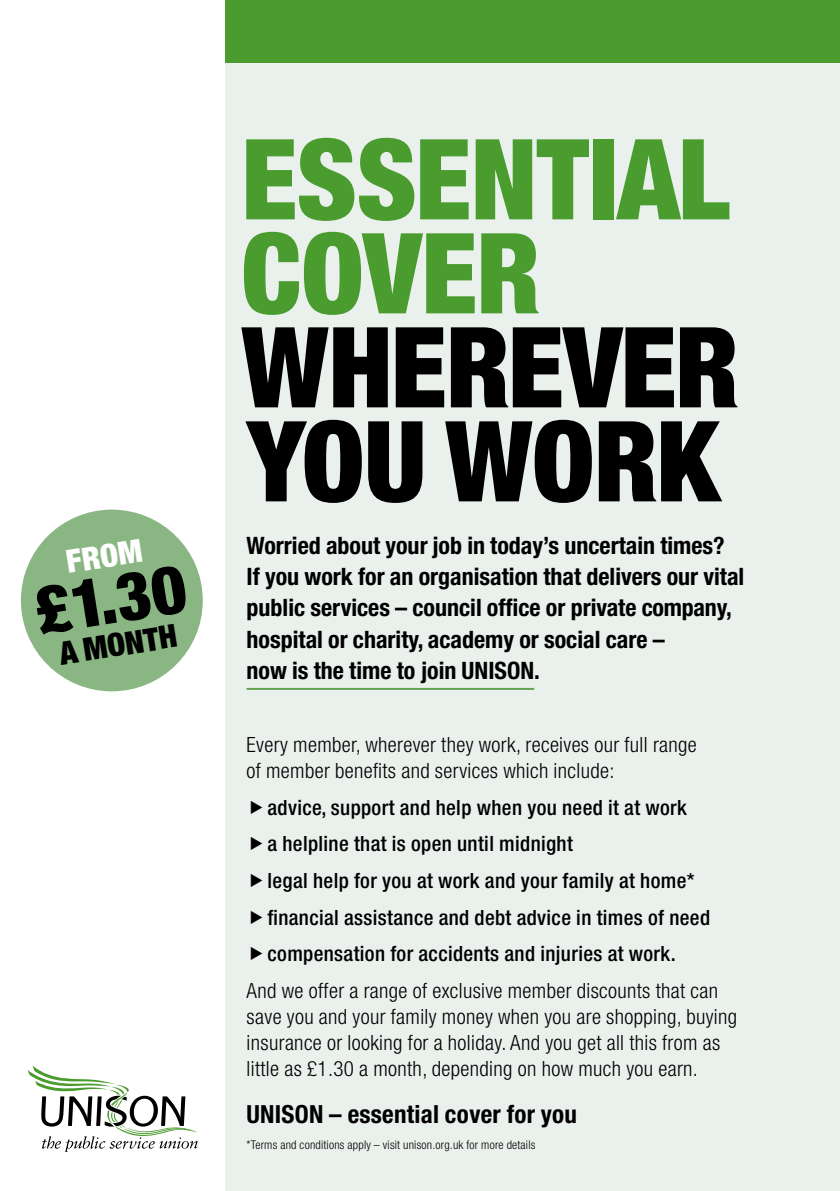
<style>
.page{position:relative;width:840px;height:1191px;background:#fff}
.page>*{position:absolute;margin:0;border:0;box-sizing:border-box;transform-origin:0 0}
.t1{font:900 condensed 112px/94px "Helvetica Neue";letter-spacing:-.01em;color:#000}
.t2{font:900 condensed 112px/94px "Helvetica Neue";letter-spacing:-.005em;color:#4a9c2f}
.t3{font:900 condensed 67px "Helvetica Neue";color:#000}
.t4{font:900 condensed 32px "Helvetica Neue";color:#000}
.t5{font:900 condensed 32px "Helvetica Neue";color:#fff}
.t6{font:700 condensed 25px "Helvetica Neue";letter-spacing:.01em;color:#000}
.t7{font:700 condensed 24px/31.4px "Helvetica Neue";color:#000}
.t8{font:300 condensed 21px/26.2px "Helvetica Neue";letter-spacing:.015em;color:#000}
.t9{font:500 condensed 21px/36.6px "Helvetica Neue";letter-spacing:.015em;color:#000}
.t10{font:300 condensed 12px "Helvetica Neue";letter-spacing:.015em;color:#000}
</style>
<div class="page">
<div style="left:225px;top:0;width:614px;height:1191px;background:#eaf1ec"></div>
<hr style="left:246px;top:688px;width:288px;height:2px;background:#62a454">
<svg style="left:27px;top:1065px;width:171px;height:87px"></svg>
<div style="left:21px;top:509px;width:182px;height:182px;background:#8ab683;border-radius:50%"></div>
<div style="left:225px;top:0;width:614px;height:63px;background:#4a9c2f"></div>
<h3 class="t5" style="left:63px;top:542px;width:78px;rotate:-9deg">FROM</h3>
<h2 class="t3" style="left:30px;top:570px;width:153px;rotate:-9deg">£1.30</h2>
<h3 class="t4" style="left:57px;top:634px;width:120px;rotate:-9deg">A MONTH</h3>
<h1 class="t2" style="left:241px;top:131px;width:489px">ESSENTIAL<br>COVER</h1>
<h1 class="t1" style="left:241px;top:319px;width:499px">WHEREVER<br>YOU WORK</h1>
<p class="t7" style="left:246px;top:529px;width:499px">Worried about your job in today’s uncertain times?<br>If you work for an organisation that delivers our vital public services – council office or private company, hospital or charity, academy or social care –<br>now is the time to join UNISON.</p>
<p class="t8" style="left:246px;top:731px;width:451px">Every member, wherever they work, receives our full range of member benefits and services which include:</p>
<p class="t9" style="left:267px;top:789px;width:444px">advice, support and help when you need it at work<br>a helpline that is open until midnight<br>legal help for you at work and your family at home* financial assistance and debt advice in times of need compensation for accidents and injuries at work.</p>
<p class="t8" style="left:246px;top:977px;width:491px">And we offer a range of exclusive member discounts that can save you and your family money when you are shopping, buying insurance or looking for a holiday. And you get all this from as little as £1.30 a month, depending on how much you earn.</p>
<p class="t6" style="left:246px;top:1099px;width:332px">UNISON – essential cover for you</p>
<p class="t10" style="left:246px;top:1138px;width:290px">*Terms and conditions apply – visit unison.org.uk for more details</p>
</div>
